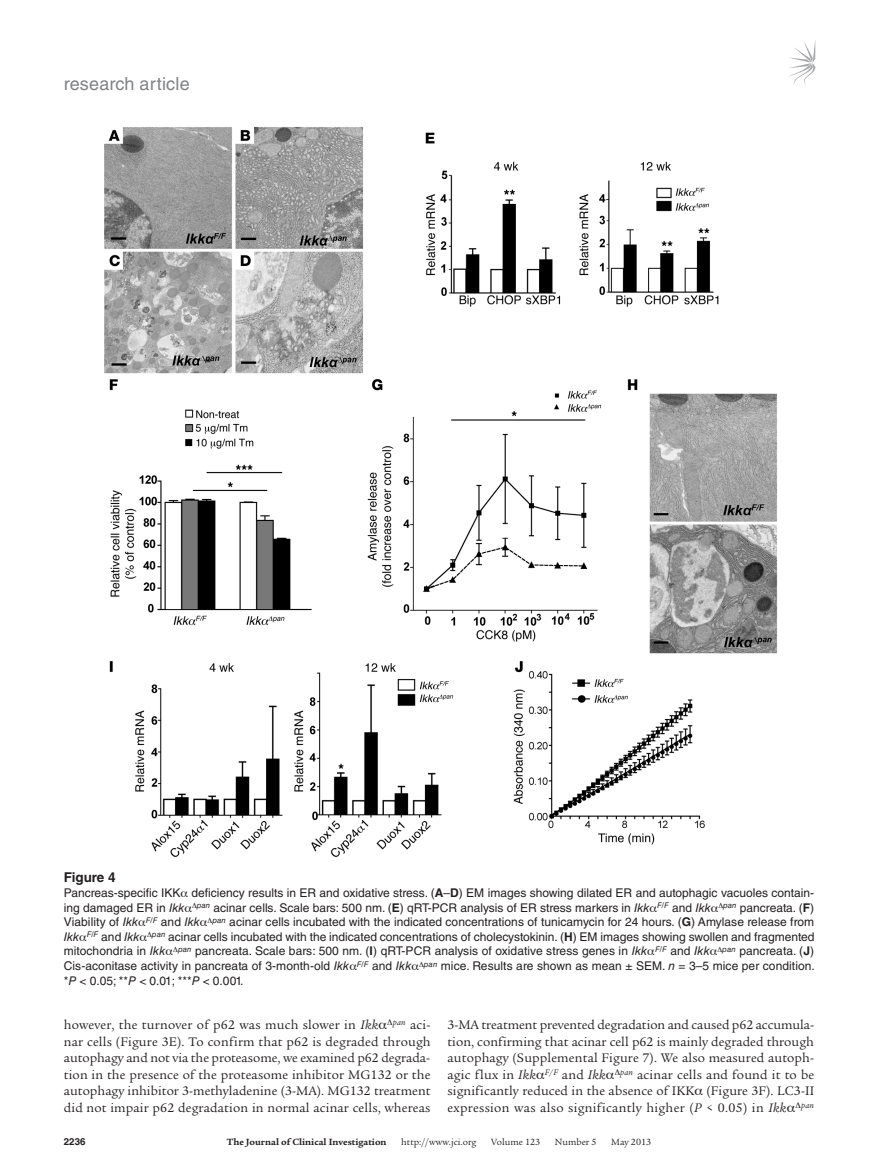
<style>
.page{position:relative;width:878px;height:1175px;background:#fff}
.page>*{position:absolute;margin:0;border:0;box-sizing:border-box;transform-origin:0 0}
.t1{font:18px "Helvetica LT Std";letter-spacing:.01em;color:#808285}
.t2{font:13.5px/16.5px "Legacy Serif Std";letter-spacing:.01em;color:#231f20;text-align:justify}
.t3{font:700 13.5px "Helvetica LT Std";color:#231f20}
.t4{font:12px/14.7px "Helvetica LT Std";letter-spacing:.005em;color:#231f20;text-align:justify}
.t5{font:9.75px "Legacy Serif Std";color:#231f20}
.t6{font:700 9.75px "Legacy Serif Std";color:#231f20}
.t7{font:700 9.75px "Helvetica LT Std";color:#231f20}
.s1{font-weight:700}
.s2{font-style:italic}
</style>
<div class="page">
<svg style="left:789px;top:42px;width:26px;height:43px"></svg>
<img style="left:104px;top:126px;width:674px;height:731px">
<h1 class="t1" style="left:64px;top:73px;width:127px">research article</h1>
<p class="t3" style="left:64px;top:869px;width:53px">Figure 4</p>
<p class="t4" style="left:64px;top:885px;width:752px">Pancreas-specific IKK deficiency results in ER and oxidative stress. (<span class="s1">A</span>–<span class="s1">D</span>) EM images showing dilated ER and autophagic vacuoles contain&shy;ing damaged ER in <span class="s2">Ikk</span> <sup>pan</sup> acinar cells. Scale bars: 500 nm. (<span class="s1">E</span>) qRT-PCR analysis of ER stress markers in <span class="s2">Ikk</span> <sup>F/F</sup> and <span class="s2">Ikk</span> <sup>pan</sup> pancreata. (<span class="s1">F</span>)<br>Viability of <span class="s2">Ikk</span> <sup>F/F</sup> and <span class="s2">Ikk</span> <sup>pan</sup> acinar cells incubated with the indicated concentrations of tunicamycin for 24 hours. (<span class="s1">G</span>) Amylase release from <span class="s2">Ikk</span> <sup>F/F</sup> and <span class="s2">Ikk</span> <sup>pan</sup> acinar cells incubated with the indicated concentrations of cholecystokinin. (<span class="s1">H</span>) EM images showing swollen and fragmented mitochondria in <span class="s2">Ikk</span> <sup>pan</sup> pancreata. Scale bars: 500 nm. (<span class="s1">I</span>) qRT-PCR analysis of oxidative stress genes in <span class="s2">Ikk</span> <sup>F/F</sup> and <span class="s2">Ikk</span> <sup>pan</sup> pancreata. (<span class="s1">J</span>)<br>Cis-aconitase activity in pancreata of 3-month-old <span class="s2">Ikk</span> <sup>F/F</sup> and <span class="s2">Ikk</span> <sup>pan</sup> mice. Results are shown as mean ± SEM. <span class="s2">n</span> = 3–5 mice per condition. *<span class="s2">P</span> &lt; 0.05; **<span class="s2">P</span> &lt; 0.01; ***<span class="s2">P</span> &lt; 0.001.</p>
<p class="t2" style="left:64px;top:1016px;width:368px">however, the turnover of p62 was much slower in <span class="s2">Ikk</span> <sup>pan</sup> aci&shy;nar cells (Figure 3E). To confirm that p62 is degraded through autophagy and not via the proteasome, we examined p62 degrada&shy;tion in the presence of the proteasome inhibitor MG132 or the autophagy inhibitor 3-methyladenine (3-MA). MG132 treatment did not impair p62 degradation in normal acinar cells, whereas</p>
<p class="t2" style="left:447px;top:1016px;width:368px">3-MA treatment prevented degradation and caused p62 accumula&shy;tion, confirming that acinar cell p62 is mainly degraded through autophagy (Supplemental Figure 7). We also measured autoph&shy;agic flux in <span class="s2">Ikk</span> <sup>F/F</sup> and <span class="s2">Ikk</span> <sup>pan</sup> acinar cells and found it to be significantly reduced in the absence of IKK (Figure 3F). LC3-II expression was also significantly higher (<span class="s2">P</span> &lt; 0.05) in <span class="s2">Ikk</span> <sup>pan</sup></p>
<p class="t7" style="left:64px;top:1135px;width:23px">2236</p>
<p class="t6" style="left:227px;top:1135px;width:161px">The Journal of Clinical Investigation</p>
<p class="t5" style="left:401px;top:1136px;width:77px">http://www.jci.org</p>
<p class="t5" style="left:491px;top:1136px;width:50px">Volume 123</p>
<p class="t5" style="left:555px;top:1136px;width:43px">Number 5</p>
<p class="t5" style="left:611px;top:1136px;width:41px">May 2013</p>
</div>
